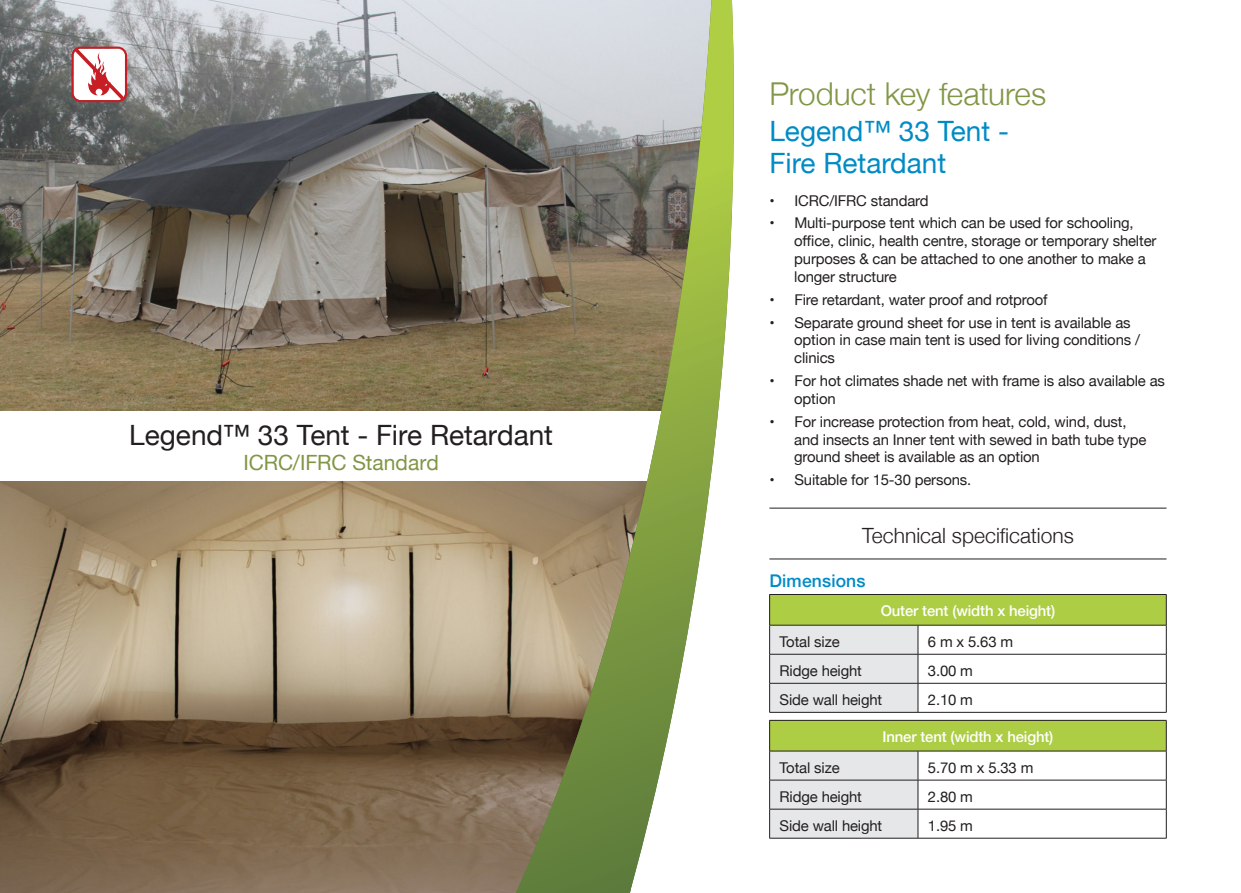
<style>
.page{position:relative;width:1241px;height:893px;background:#fff}
.page>*{position:absolute;margin:0;border:0;box-sizing:border-box;transform-origin:0 0}
.MainHeading{font:300 31.5px "Helvetica Neue";letter-spacing:-.01em;color:#819646}
.t1{font:28px "Helvetica Neue";letter-spacing:-.005em;color:#231f20}
.HeadingBlue{font:28px/31.5px "Helvetica Neue";color:#008bc5}
.SubHeading{font:300 21px "Helvetica Neue";color:#231f20}
.t2{font:21px "Helvetica Neue";color:#819646}
.SubHeading2{font:500 17.5px "Helvetica Neue";letter-spacing:.01em;color:#008bc5}
.t3{font:14.88px/17.8px "Helvetica Neue";letter-spacing:-.01em;color:#231f20}
.t4{font:500 14.88px "Helvetica Neue";letter-spacing:-.01em;color:#fff}
</style>
<div class="page">
<img style="left:0;top:0;width:450px;height:411px">
<img style="left:0;top:481px;width:450px;height:412px">
<div style="left:769px;top:594px;width:397px;height:31px;background:#adcd45"></div>
<hr style="left:769px;top:594px;width:148px;height:1px;background:#231f20">
<hr style="left:917px;top:594px;width:249px;height:1px;background:#231f20">
<hr style="left:1165px;top:595px;width:1px;height:30px;background:#231f20">
<svg style="left:790px;top:625px;width:376px;height:87px"></svg>
<hr style="left:769px;top:712px;width:148px;height:1px;background:#231f20">
<hr style="left:917px;top:712px;width:249px;height:1px;background:#231f20">
<div style="left:769px;top:720px;width:397px;height:31px;background:#adcd45"></div>
<hr style="left:769px;top:720px;width:148px;height:1px;background:#231f20">
<hr style="left:917px;top:720px;width:249px;height:1px;background:#231f20">
<hr style="left:1165px;top:721px;width:1px;height:30px;background:#231f20">
<svg style="left:790px;top:751px;width:376px;height:87px"></svg>
<hr style="left:769px;top:838px;width:148px;height:1px;background:#231f20">
<hr style="left:917px;top:838px;width:249px;height:1px;background:#231f20">
<hr style="left:769px;top:508px;width:397px;height:1px;background:#231f20">
<hr style="left:769px;top:558px;width:397px;height:1px;background:#231f20">
<svg style="left:450px;top:0;width:340px;height:893px"></svg>
<svg style="left:516px;top:0;width:230px;height:893px"></svg>
<svg style="left:70px;top:44px;width:58px;height:59px"></svg>
<p class="t1" style="left:129px;top:415px;width:425px">Legend™ 33 Tent - Fire Retardant</p>
<p class="t2" style="left:243px;top:447px;width:197px">ICRC/IFRC Standard</p>
<p class="MainHeading" style="left:769px;top:68px;width:278px">Product key features</p>
<p class="HeadingBlue" style="left:769px;top:117px;width:241px">Legend™ 33 Tent -<br>Fire Retardant</p>
<p class="t3" style="left:769px;top:192px;width:161px">• ICRC/IFRC standard</p>
<p class="t3" style="left:794px;top:215px;width:363px;text-indent:-25px">• Multi-purpose tent which can be used for schooling, office, clinic, health centre, storage or temporary shelter purposes &amp; can be attached to one another to make a longer structure</p>
<p class="t3" style="left:769px;top:291px;width:280px">• Fire retardant, water proof and rotproof</p>
<p class="t3" style="left:794px;top:314px;width:347px;text-indent:-25px">• Separate ground sheet for use in tent is available as option in case main tent is used for living conditions / clinics</p>
<p class="t3" style="left:794px;top:373px;width:372px;text-indent:-25px">• For hot climates shade net with frame is also available as option</p>
<p class="t3" style="left:794px;top:413px;width:353px;text-indent:-25px">• For increase protection from heat, cold, wind, dust, and insects an Inner tent with sewed in bath tube type ground sheet is available as an option</p>
<p class="t3" style="left:769px;top:472px;width:203px">• Suitable for 15-30 persons.</p>
<p class="SubHeading" style="left:862px;top:519px;width:213px">Technical specifications</p>
<p class="SubHeading2" style="left:769px;top:566px;width:98px">Dimensions</p>
<p class="t4" style="left:880px;top:599px;width:176px">Outer tent (width x height)</p>
<p class="t3" style="left:779px;top:633px;width:62px">Total size</p>
<p class="t3" style="left:927px;top:633px;width:87px">6mx5.63m</p>
<p class="t3" style="left:779px;top:662px;width:84px">Ridge height</p>
<p class="t3" style="left:927px;top:662px;width:47px">3.00 m</p>
<p class="t3" style="left:779px;top:691px;width:104px">Side wall height</p>
<p class="t3" style="left:927px;top:691px;width:47px">2.10 m</p>
<p class="t4" style="left:882px;top:725px;width:172px">Inner tent (width x height)</p>
<p class="t3" style="left:779px;top:759px;width:62px">Total size</p>
<p class="t3" style="left:927px;top:759px;width:107px">5.70 m x 5.33 m</p>
<p class="t3" style="left:779px;top:788px;width:84px">Ridge height</p>
<p class="t3" style="left:927px;top:788px;width:47px">2.80 m</p>
<p class="t3" style="left:779px;top:817px;width:104px">Side wall height</p>
<p class="t3" style="left:927px;top:817px;width:47px">1.95 m</p>
</div>
